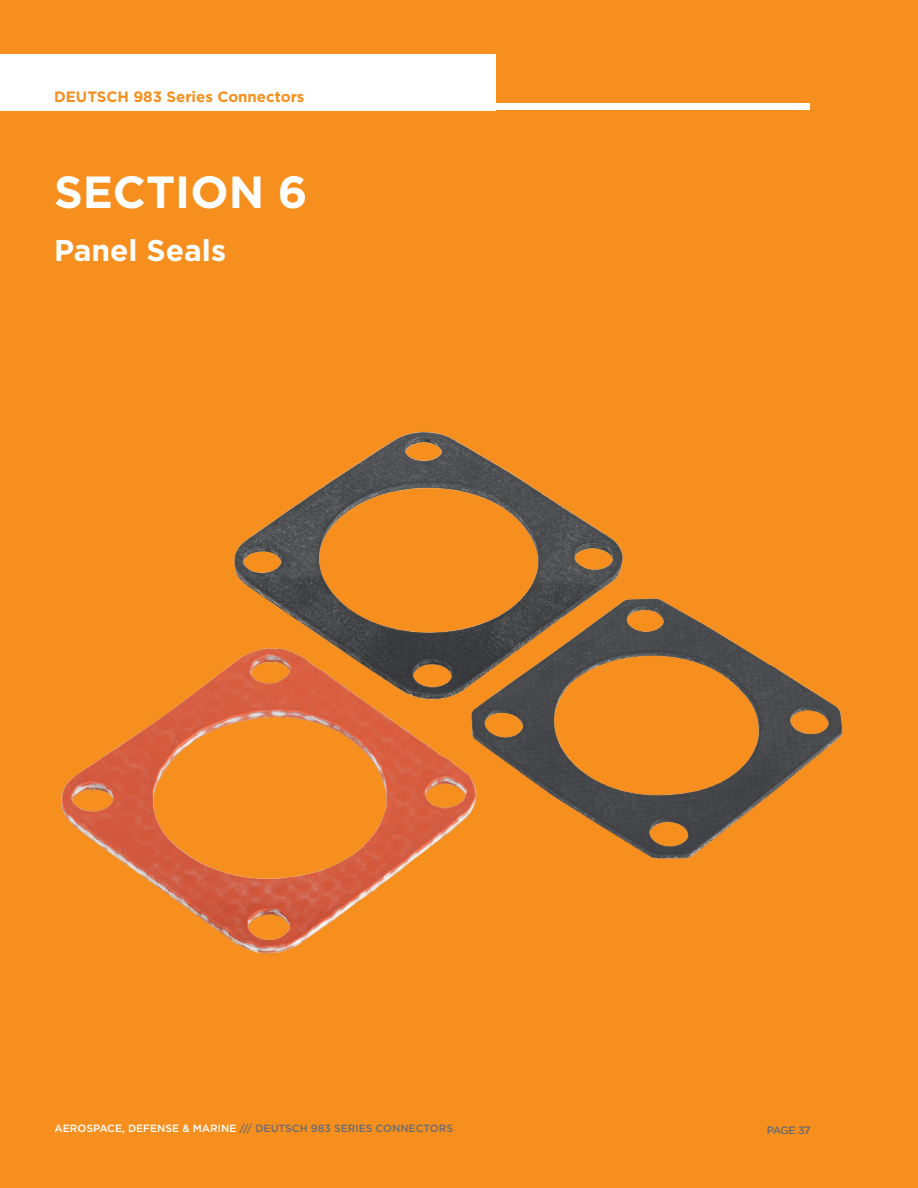
<style>
.page{position:relative;width:918px;height:1188px;background:#f68f1e}
.page>*{position:absolute;margin:0;border:0;box-sizing:border-box;transform-origin:0 0}
.t1{font:700 45px "Gotham";color:#fff}
.t2{font:700 30px "Gotham";color:#fff}
.t3{font:700 15px "Gotham";color:#f68f1e}
.t4{font:500 10.5px "Gotham";color:#696b73}
.t5{font:10.5px "Gotham";letter-spacing:-.05em;color:#696b73}
.s1{color:#fff}
.s2{color:#f68f1e}
</style>
<div class="page">
<div style="left:0;top:54px;width:495px;height:56px;background:#fff"></div>
<div style="left:0;top:104px;width:810px;height:6px;background:#fff"></div>
<img style="left:61px;top:431px;width:782px;height:523px">
<h3 class="t3" style="left:54px;top:87px;width:252px">DEUTSCH 983 Series Connectors</h3>
<h1 class="t1" style="left:54px;top:162px;width:255px">SECTION 6</h1>
<h2 class="t2" style="left:54px;top:230px;width:174px">Panel Seals</h2>
<p class="t4" style="left:55px;top:1121px;width:400px"><span class="s1">AEROSPACE, DEFENSE &amp; MARINE</span> /// DEUTSCH 983 SERIES CONNECTORS</p>
<p class="t5" style="left:767px;top:1124px;width:45px">PAGE 37</p>
<p class="t4" style="left:53px;top:1123px;width:400px"><span class="s2">AEROSPACE, DEFENSE &amp; MARINE</span> /// DEUTSCH 983 SERIES CONNECTORS</p>
</div>
